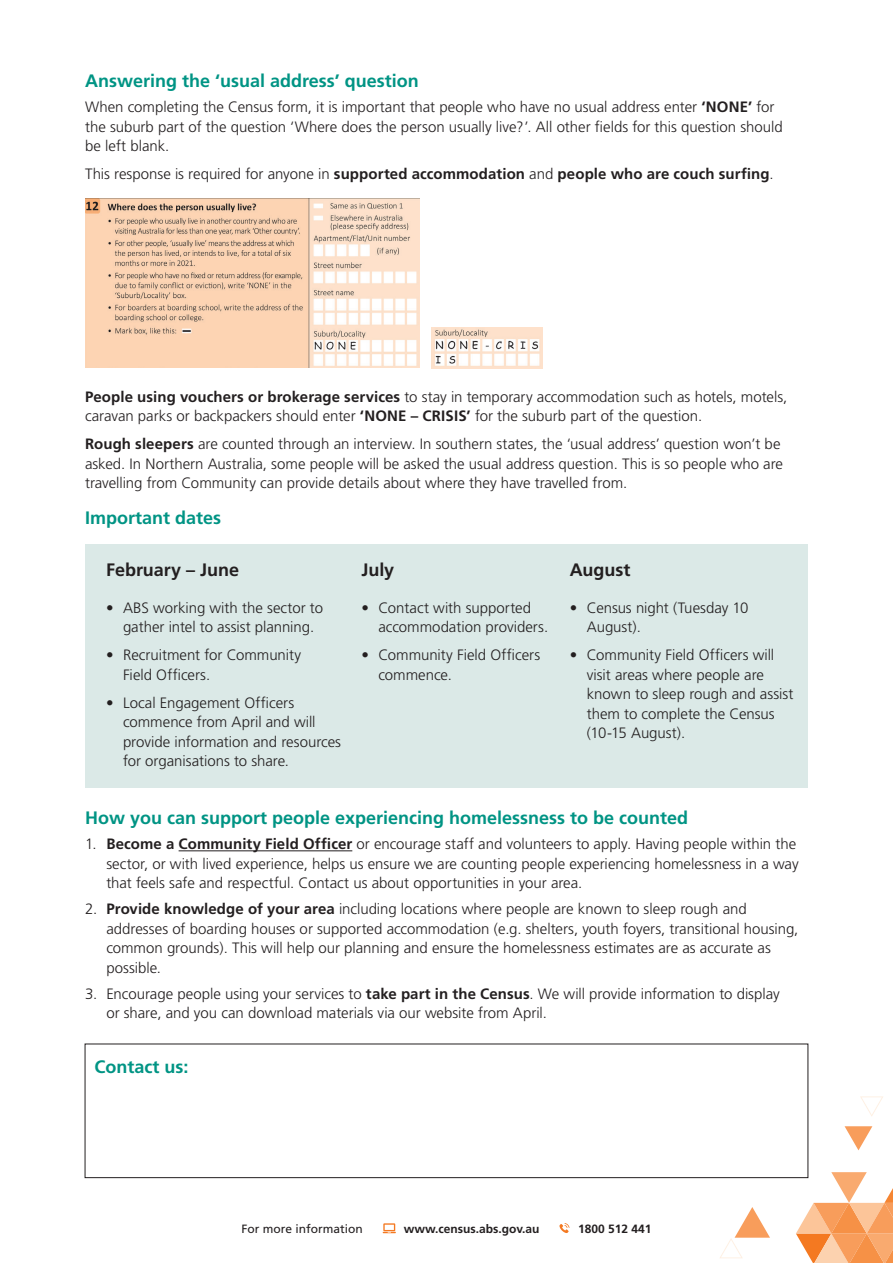
<style>
.page{position:relative;width:893px;height:1263px;background:#fff}
.page>*{position:absolute;margin:0;border:0;box-sizing:border-box;transform-origin:0 0}
.t1{font:700 18px "Frutiger";color:#009484}
.t2{font:700 18px "Frutiger";color:#231f20}
.t3{font:300 15px/19.5px "Frutiger";color:#231f20}
.t4{font:700 15px "Frutiger";letter-spacing:.005em;color:#231f20}
.t5{font:700 12px "Frutiger";color:#231f20}
.t6{font:12px "Frutiger";color:#231f20}
.s1{font-weight:700}
.s2{font-weight:300}
</style>
<div class="page">
<svg style="left:860px;top:1096px;width:23px;height:20px"></svg>
<svg style="left:720px;top:1207px;width:50px;height:51px"></svg>
<svg style="left:845px;top:1126px;width:27px;height:24px"></svg>
<svg style="left:796px;top:1172px;width:97px;height:91px"></svg>
<svg style="left:559px;top:1223px;width:11px;height:10px"></svg>
<svg style="left:383px;top:1223px;width:13px;height:10px"></svg>
<img style="left:85px;top:198px;width:334px;height:170px">
<img style="left:432px;top:327px;width:110px;height:41px">
<hr style="left:179px;top:850px;width:173px;height:1px;background:#231f20">
<div style="left:85px;top:544px;width:723px;height:243px;background:#dbe9e7"></div>
<div style="left:85px;top:1044px;width:723px;height:134px;border:1px solid #231f20"></div>
<p class="t1" style="left:85px;top:70px;width:335px">Answering the ‘usual address’ question</p>
<p class="t3" style="left:85px;top:98px;width:699px">When completing the Census form, it is important that people who have no usual address enter <span class="s1">‘NONE’</span> for the suburb part of the question ‘Where does the person usually live?’. All other fields for this question should be left blank.</p>
<p class="t4" style="left:85px;top:165px;width:690px"><span class="s2">This response is required for anyone in</span> supported accommodation <span class="s2">and</span> people who are couch surfing<span class="s2">.</span></p>
<p class="t3" style="left:85px;top:387px;width:704px"><span class="s1">People using vouchers or brokerage services</span> to stay in temporary accommodation such as hotels, motels, caravan parks or backpackers should enter <span class="s1">‘NONE – CRISIS’</span> for the suburb part of the question.</p>
<p class="t3" style="left:85px;top:434px;width:700px"><span class="s1">Rough sleepers</span> are counted through an interview. In southern states, the ‘usual address’ question won’t be asked. In Northern Australia, some people will be asked the usual address question. This is so people who are travelling from Community can provide details about where they have travelled from.</p>
<p class="t1" style="left:85px;top:507px;width:138px">Important dates</p>
<p class="t2" style="left:106px;top:559px;width:135px">February – June</p>
<p class="t3" style="left:106px;top:598px;width:219px;text-align:center">• ABS working with the sector to gather intel to assist planning.</p>
<p class="t3" style="left:123px;top:645px;width:180px;text-indent:-17px">• Recruitment for Community<br>Field Officers.</p>
<p class="t3" style="left:123px;top:693px;width:220px;text-indent:-17px">• Local Engagement Officers commence from April and will provide information and resources for organisations to share.</p>
<p class="t2" style="left:361px;top:559px;width:34px">July</p>
<p class="t3" style="left:378px;top:598px;width:171px;text-indent:-17px">• Contact with supported accommodation providers.</p>
<p class="t3" style="left:378px;top:645px;width:163px;text-indent:-17px">• Community Field Officers commence.</p>
<p class="t2" style="left:570px;top:559px;width:62px">August</p>
<p class="t3" style="left:587px;top:598px;width:163px;text-indent:-17px">• Census night (Tuesday 10<br>August).</p>
<p class="t3" style="left:587px;top:645px;width:208px;text-indent:-17px">• Community Field Officers will visit areas where people are known to sleep rough and assist them to complete the Census (10-15 August).</p>
<p class="t1" style="left:85px;top:807px;width:605px">How you can support people experiencing homelessness to be counted</p>
<p class="t3" style="left:106px;top:835px;width:694px;text-indent:-21px">1. <span class="s1">Become a Community Field Officer</span> or encourage staff and volunteers to apply. Having people within the sector, or with lived experience, helps us ensure we are counting people experiencing homelessness in a way that feels safe and respectful. Contact us about opportunities in your area.</p>
<p class="t3" style="left:106px;top:899px;width:694px;text-indent:-21px">2. <span class="s1">Provide knowledge of your area</span> including locations where people are known to sleep rough and addresses of boarding houses or supported accommodation (e.g. shelters, youth foyers, transitional housing, common grounds). This will help our planning and ensure the homelessness estimates are as accurate as possible.</p>
<p class="t3" style="left:106px;top:984px;width:675px;text-indent:-21px">3. Encourage people using your services to <span class="s1">take part in the Census</span>. We will provide information to display or share, and you can download materials via our website from April.</p>
<p class="t1" style="left:95px;top:1056px;width:95px">Contact us:</p>
<p class="t6" style="left:242px;top:1222px;width:123px">For more information</p>
<p class="t5" style="left:404px;top:1222px;width:137px">www.census.abs.gov.au</p>
<p class="t5" style="left:578px;top:1222px;width:75px">1800 512 441</p>
</div>
